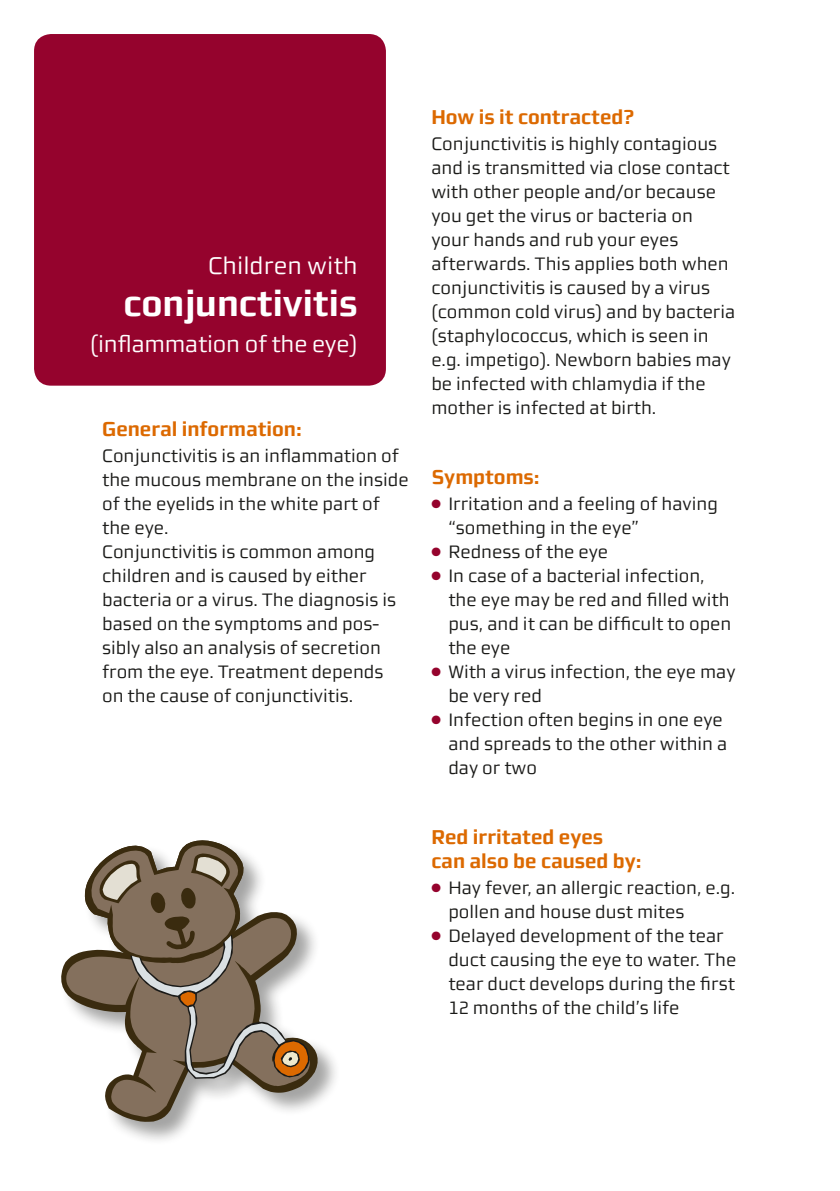
<style>
.page{position:relative;width:840px;height:1191px;background:#fff}
.page>*{position:absolute;margin:0;border:0;box-sizing:border-box;transform-origin:0 0}
.t1{font:700 36px "midtsans";color:#fff}
.t2{font:24px "midtsans";color:#fff}
.t3{font:23px "midtsans";letter-spacing:-.01em;color:#fff}
.mr{font:700 20px/24px "midtsans";color:#dc6900}
.bt{font:18px/24px "midtsans";color:#1a1a18}
.s1{color:#95032d}
</style>
<div class="page">
<div style="left:34px;top:34px;width:352px;height:352px;background:#95032d;border-radius:17px"></div>
<div style="left:60px;top:839px;width:281px;height:306px;background:#1a1a18;opacity:.4"></div>
<svg style="left:61px;top:840px;width:256px;height:281px"></svg>
<svg style="left:66px;top:918px;width:243px;height:199px"></svg>
<svg style="left:85px;top:840px;width:224px;height:238px"></svg>
<p class="t2" style="left:208px;top:252px;width:151px">Children with</p>
<p class="t1" style="left:123px;top:282px;width:235px">conjunctivitis</p>
<p class="t3" style="left:90px;top:330px;width:269px">(inflammation of the eye)</p>
<p class="mr" style="left:102px;top:417px;width:201px">General information:</p>
<p class="bt" style="left:102px;top:444px;width:308px">Conjunctivitis is an inflammation of the mucous membrane on the inside of the eyelids in the white part of the eye.</p>
<p class="bt" style="left:102px;top:540px;width:295px">Conjunctivitis is common among children and is caused by either bacteria or a virus. The diagnosis is based on the symptoms and pos&shy;sibly also an analysis of secretion from the eye. Treatment depends on the cause of conjunctivitis.</p>
<p class="mr" style="left:431px;top:105px;width:204px">How is it contracted?</p>
<p class="bt" style="left:431px;top:132px;width:305px">Conjunctivitis is highly contagious and is transmitted via close contact with other people and/or because you get the virus or bacteria on your hands and rub your eyes afterwards. This applies both when conjunctivitis is caused by a virus (common cold virus) and by bacteria (staphylococcus, which is seen in e.g. impetigo). Newborn babies may be infected with chlamydia if the mother is infected at birth.</p>
<p class="mr" style="left:431px;top:465px;width:110px">Symptoms:</p>
<p class="bt" style="left:448px;top:492px;width:271px;text-indent:-17px"><span class="s1">●</span> Irritation and a feeling of having “something in the eye”</p>
<p class="bt" style="left:431px;top:540px;width:178px"><span class="s1">●</span> Redness of the eye</p>
<p class="bt" style="left:448px;top:564px;width:284px;text-indent:-17px"><span class="s1">●</span> In case of a bacterial infection, the eye may be red and filled with pus, and it can be difficult to open the eye</p>
<p class="bt" style="left:448px;top:660px;width:288px;text-indent:-17px"><span class="s1">●</span> With a virus infection, the eye may be very red</p>
<p class="bt" style="left:448px;top:708px;width:280px;text-indent:-17px"><span class="s1">●</span> Infection often begins in one eye and spreads to the other within a day or two</p>
<p class="mr" style="left:431px;top:825px;width:212px">Red irritated eyes can also be caused by:</p>
<p class="bt" style="left:448px;top:876px;width:288px;text-indent:-17px"><span class="s1">●</span> Hay fever, an allergic reaction, e.g. pollen and house dust mites</p>
<p class="bt" style="left:448px;top:924px;width:289px;text-indent:-17px"><span class="s1">●</span> Delayed development of the tear duct causing the eye to water. The tear duct develops during the first<br>12 months of the child’s life</p>
</div>
